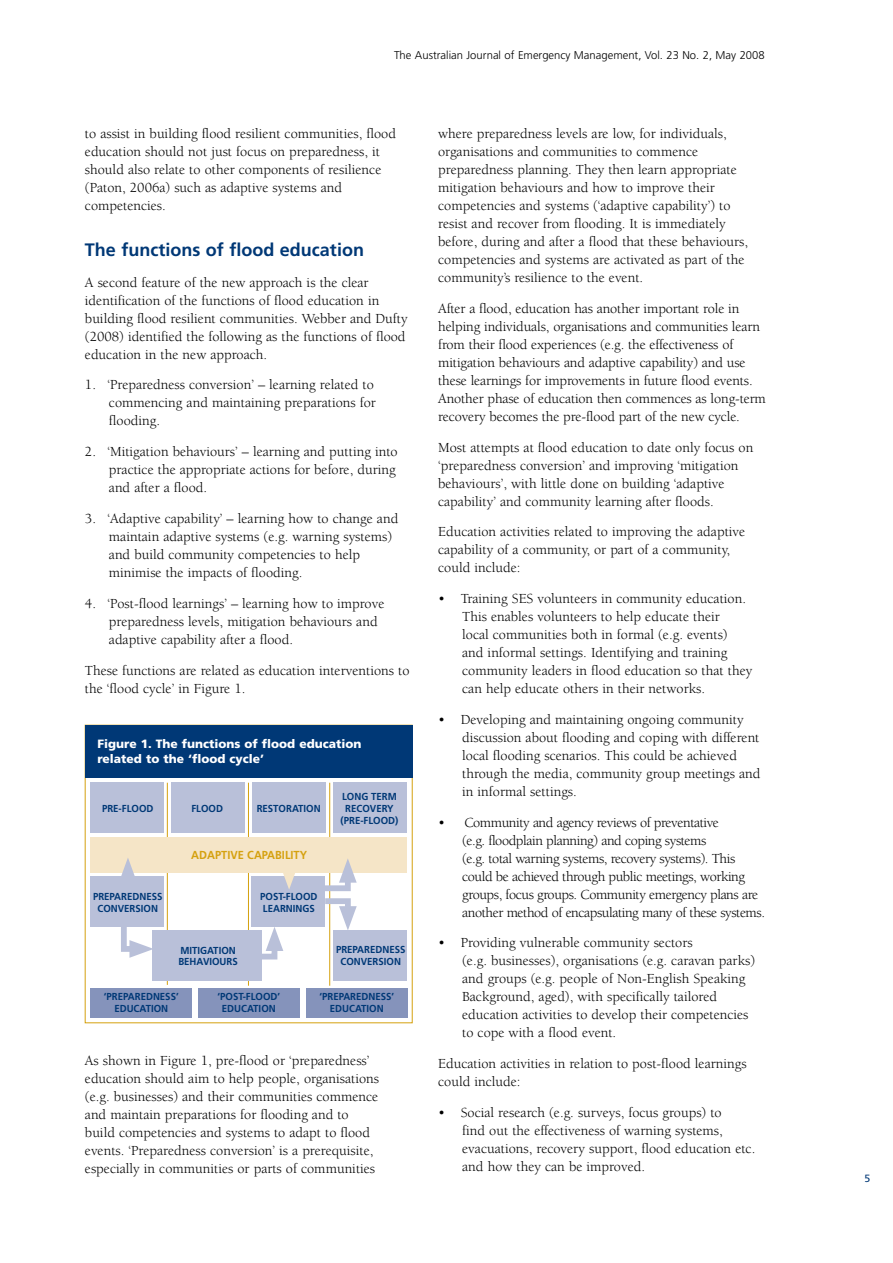
<style>
.page{position:relative;width:893px;height:1263px;background:#fff}
.page>*{position:absolute;margin:0;border:0;box-sizing:border-box;transform-origin:0 0}
.t1{font:700 18px "Frutiger";color:#003876}
.t2{font:14.25px/18px "Berkeley";color:#000}
.t3{font:14.25px/18px "Berkeley";letter-spacing:-.03em;color:#000}
.t4{font:900 12px/15px "Frutiger";color:#fff}
.t5{font:700 11.55px "Frutiger";color:#d5a10f;scale:.95 1}
.t6{font:300 11.25px "Frutiger";color:#000}
.t7{font:10.5px "Frutiger";color:#003876}
.t8{font:700 10.2px/11.6px "Frutiger";color:#003876;text-align:center;scale:.95 1}
</style>
<div class="page">
<div style="left:85px;top:725px;width:328px;height:52px;background:#003876"></div>
<div style="left:90px;top:783px;width:74px;height:50px;background:#b9c0d9"></div>
<div style="left:171px;top:783px;width:74px;height:50px;background:#b9c0d9"></div>
<div style="left:252px;top:783px;width:74px;height:50px;background:#b9c0d9"></div>
<div style="left:333px;top:783px;width:74px;height:50px;background:#b9c0d9"></div>
<div style="left:90px;top:877px;width:74px;height:50px;background:#b9c0d9"></div>
<div style="left:252px;top:877px;width:73px;height:50px;background:#b9c0d9"></div>
<div style="left:333px;top:930px;width:74px;height:50px;background:#b9c0d9"></div>
<hr style="left:167px;top:783px;width:1px;height:202px;background:#d5a10f">
<hr style="left:248px;top:783px;width:1px;height:203px;background:#d5a10f">
<hr style="left:329px;top:783px;width:1px;height:203px;background:#d5a10f">
<div style="left:90px;top:837px;width:317px;height:36px;background:#f5e5c7"></div>
<div style="left:153px;top:930px;width:109px;height:50px;background:#b9c0d9"></div>
<svg style="left:119px;top:858px;width:18px;height:19px"></svg>
<svg style="left:121px;top:927px;width:32px;height:31px"></svg>
<svg style="left:262px;top:927px;width:21px;height:33px"></svg>
<svg style="left:280px;top:873px;width:18px;height:16px"></svg>
<svg style="left:319px;top:859px;width:38px;height:71px"></svg>
<div style="left:90px;top:988px;width:102px;height:30px;background:#8593bb"></div>
<div style="left:306px;top:988px;width:101px;height:30px;background:#8593bb"></div>
<div style="left:198px;top:988px;width:101px;height:30px;background:#8593bb"></div>
<p class="t6" style="left:394px;top:49px;width:372px">The Australian Journal of Emergency Management, Vol. 23 No. 2, May 2008</p>
<p class="t2" style="left:85px;top:125px;width:313px">to assist in building flood resilient communities, flood education should not just focus on preparedness, it should also relate to other components of resilience (Paton, 2006a) such as adaptive systems and competencies.</p>
<p class="t1" style="left:85px;top:239px;width:281px">The functions of flood education</p>
<p class="t2" style="left:85px;top:274px;width:324px">A second feature of the new approach is the clear identification of the functions of flood education in building flood resilient communities. Webber and Dufty (2008) identified the following as the functions of flood education in the new approach.</p>
<p class="t2" style="left:109px;top:376px;width:269px;text-indent:-24px">1. ‘Preparedness conversion’ – learning related to commencing and maintaining preparations for flooding.</p>
<p class="t2" style="left:109px;top:443px;width:290px;text-indent:-24px">2. ‘Mitigation behaviours’ – learning and putting into practice the appropriate actions for before, during and after a flood.</p>
<p class="t2" style="left:109px;top:510px;width:291px;text-indent:-24px">3. ‘Adaptive capability’ – learning how to change and maintain adaptive systems (e.g. warning systems) and build community competencies to help minimise the impacts of flooding.</p>
<p class="t2" style="left:109px;top:595px;width:277px;text-indent:-24px">4. ‘Post-flood learnings’ – learning how to improve preparedness levels, mitigation behaviours and adaptive capability after a flood.</p>
<p class="t2" style="left:85px;top:661px;width:326px">These functions are related as education interventions to the ‘flood cycle’ in Figure 1.</p>
<p class="t4" style="left:98px;top:737px;width:265px">Figure 1. The functions of flood education related to the ‘flood cycle’</p>
<p class="t8" style="left:102px;top:803px;width:56px">PRE-FLOOD</p>
<p class="t8" style="left:191px;top:803px;width:35px">FLOOD</p>
<p class="t8" style="left:257px;top:803px;width:69px">RESTORATION</p>
<p class="t8" style="left:341px;top:791px;width:62px">LONG TERM<br>RECOVERY (PRE-FLOOD)</p>
<p class="t5" style="left:191px;top:848px;width:123px">ADAPTIVE CAPABILITY</p>
<p class="t8" style="left:93px;top:891px;width:75px">PREPAREDNESS<br>CONVERSION</p>
<p class="t8" style="left:260px;top:891px;width:62px;text-align:left">POST-FLOOD<br>LEARNINGS</p>
<p class="t8" style="left:178px;top:944px;width:64px;text-align:left">MITIGATION<br>BEHAVIOURS</p>
<p class="t8" style="left:336px;top:944px;width:75px">PREPAREDNESS<br>CONVERSION</p>
<p class="t8" style="left:104px;top:991px;width:80px">‘PREPAREDNESS’<br>EDUCATION</p>
<p class="t8" style="left:319px;top:991px;width:80px">‘PREPAREDNESS’<br>EDUCATION</p>
<p class="t8" style="left:218px;top:991px;width:67px">‘POST-FLOOD’<br>EDUCATION</p>
<p class="t2" style="left:85px;top:1052px;width:296px">As shown in Figure 1, pre-flood or ‘preparedness’ education should aim to help people, organisations (e.g. businesses) and their communities commence and maintain preparations for flooding and to build competencies and systems to adapt to flood events. ‘Preparedness conversion’ is a prerequisite, especially in communities or parts of communities</p>
<p class="t2" style="left:438px;top:125px;width:311px">where preparedness levels are low, for individuals, organisations and communities to commence preparedness planning. They then learn appropriate mitigation behaviours and how to improve their competencies and systems (‘adaptive capability’) to resist and recover from flooding. It is immediately before, during and after a flood that these behaviours, competencies and systems are activated as part of the community’s resilience to the event.</p>
<p class="t2" style="left:438px;top:300px;width:329px">After a flood, education has another important role in helping individuals, organisations and communities learn from their flood experiences (e.g. the effectiveness of mitigation behaviours and adaptive capability) and use these learnings for improvements in future flood events.<br>Another phase of education then commences as long-term recovery becomes the pre-flood part of the new cycle.</p>
<p class="t2" style="left:438px;top:438px;width:317px">Most attempts at flood education to date only focus on ‘preparedness conversion’ and improving ‘mitigation behaviours’, with little done on building ‘adaptive capability’ and community learning after floods.</p>
<p class="t2" style="left:438px;top:523px;width:309px">Education activities related to improving the adaptive capability of a community, or part of a community, could include:</p>
<p class="t2" style="left:462px;top:590px;width:292px;text-indent:-24px">• Training SES volunteers in community education.<br>This enables volunteers to help educate their<br>local communities both in formal (e.g. events) and informal settings. Identifying and training community leaders in flood education so that they can help educate others in their networks.</p>
<p class="t2" style="left:462px;top:711px;width:300px;text-indent:-24px">• Developing and maintaining ongoing community discussion about flooding and coping with different local flooding scenarios. This could be achieved through the media, community group meetings and in informal settings.</p>
<p class="t3" style="left:462px;top:813px;width:304px;text-indent:-24px">• Community and agency reviews of preventative<br>(e.g. floodplain planning) and coping systems<br>(e.g. total warning systems, recovery systems). This could be achieved through public meetings, working groups, focus groups. Community emergency plans are another method of encapsulating many of these systems.</p>
<p class="t2" style="left:462px;top:934px;width:294px;text-indent:-24px">• Providing vulnerable community sectors<br>(e.g. businesses), organisations (e.g. caravan parks) and groups (e.g. people of Non-English Speaking Background, aged), with specifically tailored education activities to develop their competencies to cope with a flood event.</p>
<p class="t2" style="left:438px;top:1055px;width:310px">Education activities in relation to post-flood learnings could include:</p>
<p class="t2" style="left:462px;top:1104px;width:295px;text-indent:-24px">• Social research (e.g. surveys, focus groups) to<br>find out the effectiveness of warning systems, evacuations, recovery support, flood education etc. and how they can be improved.</p>
<p class="t7" style="left:864px;top:1172px;width:7px">5</p>
</div>
